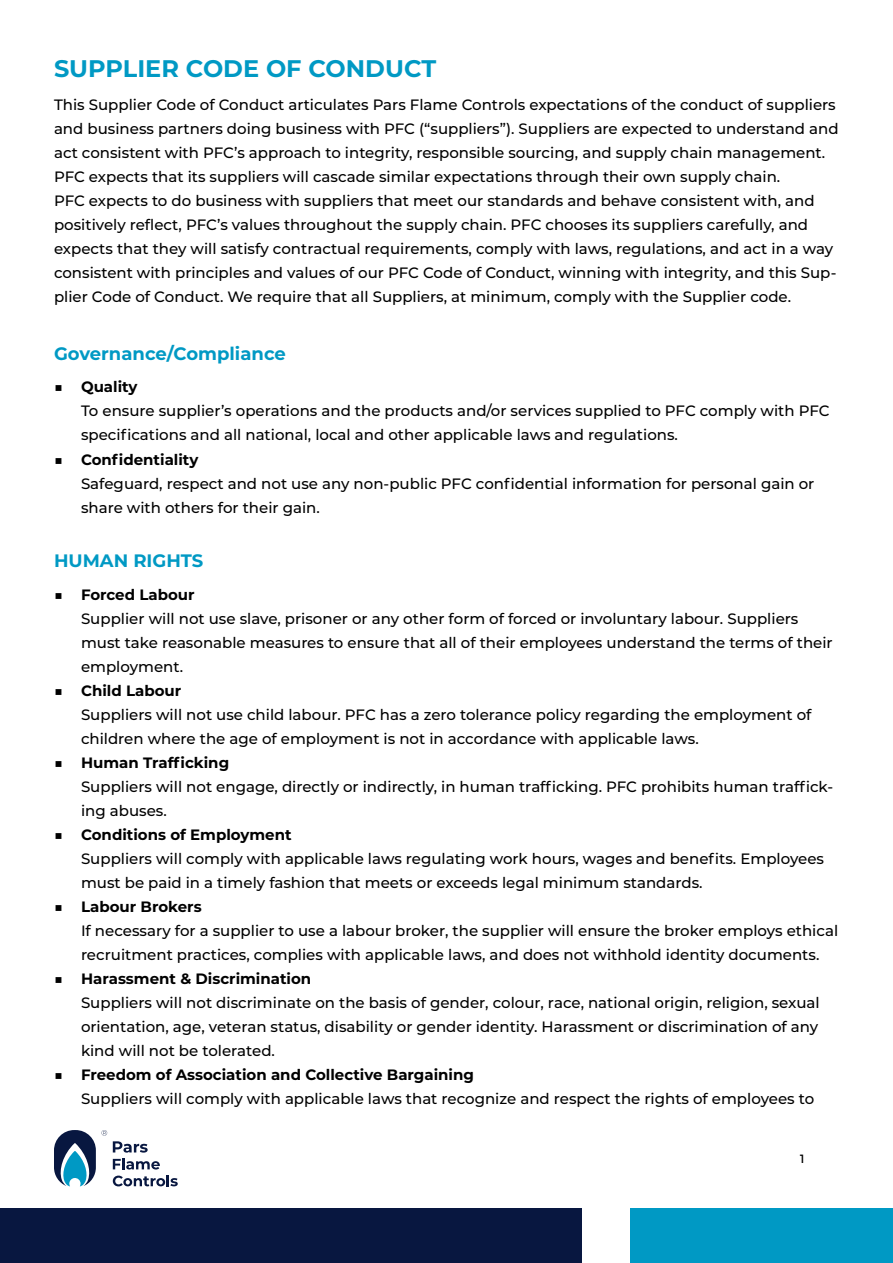
<style>
.page{position:relative;width:893px;height:1263px;background:#fff}
.page>*{position:absolute;margin:0;border:0;box-sizing:border-box;transform-origin:0 0}
.t1{font:700 24px "Montserrat";color:#0099c4}
.t2{font:700 18px "Montserrat";color:#0099c4}
.t3{font:500 15px/24px "Montserrat";color:#000}
.t4{font:12px "Montserrat";color:#000}
.s1{font-weight:700}
</style>
<div class="page">
<div style="left:1px;top:1209px;width:581px;height:54px;background:#081740"></div>
<div style="left:631px;top:1209px;width:262px;height:54px;background:#0099c4"></div>
<svg style="left:54px;top:1130px;width:42px;height:56px"></svg>
<svg style="left:113px;top:1141px;width:35px;height:11px"></svg>
<svg style="left:113px;top:1158px;width:47px;height:11px"></svg>
<svg style="left:113px;top:1175px;width:65px;height:11px"></svg>
<svg style="left:102px;top:1130px;width:5px;height:6px"></svg>
<h1 class="t1" style="left:54px;top:51px;width:384px">SUPPLIER CODE OF CONDUCT</h1>
<p class="t3" style="left:54px;top:92px;width:786px">This Supplier Code of Conduct articulates Pars Flame Controls expectations of the conduct of suppliers and business partners doing business with PFC (“suppliers”). Suppliers are expected to understand and act consistent with PFC’s approach to integrity, responsible sourcing, and supply chain management.<br>PFC expects that its suppliers will cascade similar expectations through their own supply chain.<br>PFC expects to do business with suppliers that meet our standards and behave consistent with, and positively reflect, PFC’s values throughout the supply chain. PFC chooses its suppliers carefully, and expects that they will satisfy contractual requirements, comply with laws, regulations, and act in a way consistent with principles and values of our PFC Code of Conduct, winning with integrity, and this Sup&shy;plier Code of Conduct. We require that all Suppliers, at minimum, comply with the Supplier code.</p>
<p class="t2" style="left:54px;top:341px;width:233px">Governance/Compliance</p>
<p class="t3" style="left:81px;top:375px;width:750px;text-indent:-27px">■ <span class="s1">Quality<br></span>To ensure supplier’s operations and the products and/or services supplied to PFC comply with PFC specifications and all national, local and other applicable laws and regulations.</p>
<p class="t3" style="left:81px;top:447px;width:735px;text-indent:-27px">■ <span class="s1">Confidentiality<br></span>Safeguard, respect and not use any non-public PFC confidential information for personal gain or share with others for their gain.</p>
<p class="t2" style="left:54px;top:548px;width:151px">HUMAN RIGHTS</p>
<p class="t3" style="left:81px;top:582px;width:753px;text-indent:-27px">■ <span class="s1">Forced Labour<br></span>Supplier will not use slave, prisoner or any other form of forced or involuntary labour. Suppliers must take reasonable measures to ensure that all of their employees understand the terms of their employment.</p>
<p class="t3" style="left:81px;top:678px;width:732px;text-indent:-27px">■ <span class="s1">Child Labour<br></span>Suppliers will not use child labour. PFC has a zero tolerance policy regarding the employment of children where the age of employment is not in accordance with applicable laws.</p>
<p class="t3" style="left:81px;top:750px;width:754px;text-indent:-27px">■ <span class="s1">Human Trafficking<br></span>Suppliers will not engage, directly or indirectly, in human trafficking. PFC prohibits human traffick&shy;ing abuses.</p>
<p class="t3" style="left:81px;top:822px;width:745px;text-indent:-27px">■ <span class="s1">Conditions of Employment<br></span>Suppliers will comply with applicable laws regulating work hours, wages and benefits. Employees must be paid in a timely fashion that meets or exceeds legal minimum standards.</p>
<p class="t3" style="left:81px;top:894px;width:759px;text-indent:-27px">■ <span class="s1">Labour Brokers<br></span>If necessary for a supplier to use a labour broker, the supplier will ensure the broker employs ethical recruitment practices, complies with applicable laws, and does not withhold identity documents.</p>
<p class="t3" style="left:81px;top:966px;width:740px;text-indent:-27px">■ <span class="s1">Harassment &amp; Discrimination<br></span>Suppliers will not discriminate on the basis of gender, colour, race, national origin, religion, sexual orientation, age, veteran status, disability or gender identity. Harassment or discrimination of any kind will not be tolerated.</p>
<p class="t3" style="left:81px;top:1062px;width:735px;text-indent:-27px">■ <span class="s1">Freedom of Association and Collective Bargaining<br></span>Suppliers will comply with applicable laws that recognize and respect the rights of employees to</p>
<p class="t4" style="left:800px;top:1152px;width:6px">1</p>
</div>
